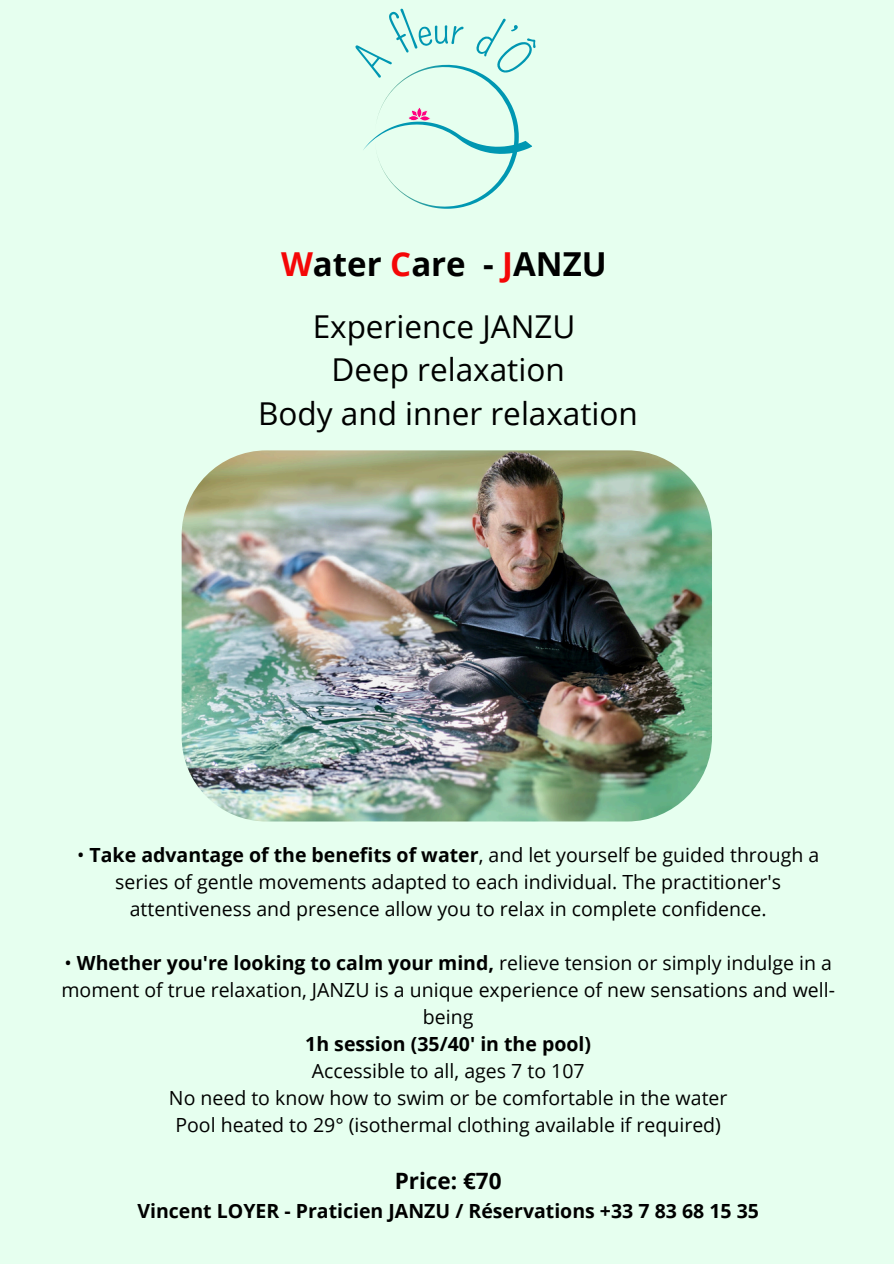
<style>
.page{position:relative;width:894px;height:1264px;background:#fff}
.page>*{position:absolute;margin:0;border:0;box-sizing:border-box;transform-origin:0 0}
.t1{font:700 33px "Open Sans";color:#000}
.t2{font:31.5px/43.8px "Open Sans";color:#000;text-align:center}
.t3{font:700 22.5px "Open Sans";color:#000}
.t4{font:19.5px/27px "Open Sans";color:#000;text-align:center}
.t5{font:700 19.5px "Open Sans";color:#000}
.s1{color:#f40707}
.s2{font-weight:700}
</style>
<div class="page">
<div style="left:0;top:0;width:893px;height:1263px;background:#e6ffef"></div>
<img style="left:181px;top:450px;width:530px;height:371px;border-radius:85px">
<svg style="left:363px;top:64px;width:169px;height:145px"></svg>
<h1 class="t1" style="left:281px;top:240px;width:327px"><span class="s1">W</span>ater <span class="s1">C</span>are - <span class="s1">J</span>ANZU</h1>
<p class="t2" style="left:258px;top:303px;width:381px">Experience JANZU<br>Deep relaxation<br>Body and inner relaxation</p>
<p class="t4" style="left:77px;top:840px;width:743px">• <span class="s2">Take advantage of the benefits of water</span>, and let yourself be guided through a series of gentle movements adapted to each individual. The practitioner's attentiveness and presence allow you to relax in complete confidence.</p>
<p class="t4" style="left:61px;top:948px;width:774px">• <span class="s2">Whether you're looking to calm your mind,</span> relieve tension or simply indulge in a moment of true relaxation, JANZU is a unique experience of new sensations and well&shy;being</p>
<h2 class="t5" style="left:305px;top:1030px;width:287px">1h session (35/40' in the pool)</h2>
<h3 class="t4" style="left:311px;top:1056px;width:274px">Accessible to all, ages 7 to 107</h3>
<p class="t4" style="left:169px;top:1083px;width:560px">No need to know how to swim or be comfortable in the water</p>
<p class="t4" style="left:175px;top:1110px;width:547px">Pool heated to 29° (isothermal clothing available if required)</p>
<p class="t3" style="left:394px;top:1165px;width:108px">Price: €70</p>
<p class="t5" style="left:137px;top:1196px;width:622px">Vincent LOYER - Praticien JANZU / Réservations +33 7 83 68 15 35</p>
</div>
